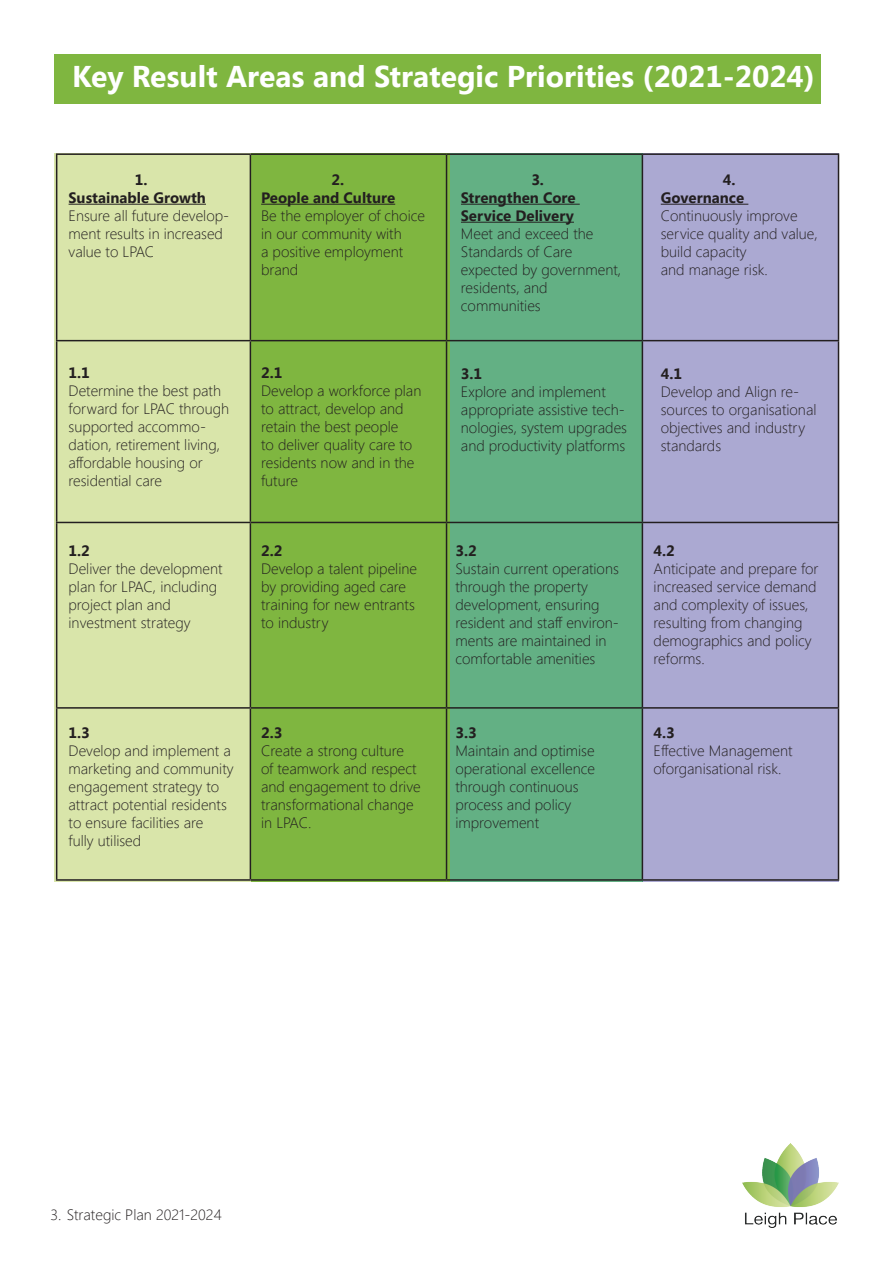
<style>
.page{position:relative;width:893px;height:1263px;background:#fff}
.page>*{position:absolute;margin:0;border:0;box-sizing:border-box;transform-origin:0 0}
.t1{font:700 30px "Segoe UI";color:#fff}
.t2{font:300 15px/18px "Segoe UI";color:#231f20}
.t3{font:700 15px "Segoe UI";color:#231f20}
</style>
<div class="page">
<img style="left:743px;top:1143px;width:96px;height:84px">
<div style="left:643px;top:153px;width:196px;height:728px;background:#aba9d2"></div>
<div style="left:446px;top:153px;width:197px;height:728px;background:#63b084"></div>
<div style="left:250px;top:153px;width:200px;height:729px;background:#7fb640"></div>
<div style="left:54px;top:153px;width:196px;height:729px;background:#d9e5aa"></div>
<div style="left:54px;top:54px;width:767px;height:50px;background:#7fb640"></div>
<hr style="left:56px;top:153px;width:194px;height:2px;background:#231f20">
<hr style="left:56px;top:155px;width:1px;height:185px;background:#231f20">
<hr style="left:250px;top:153px;width:196px;height:2px;background:#231f20">
<hr style="left:250px;top:155px;width:1px;height:185px;background:#231f20">
<hr style="left:446px;top:153px;width:196px;height:2px;background:#231f20">
<hr style="left:446px;top:155px;width:1px;height:185px;background:#231f20">
<hr style="left:642px;top:153px;width:197px;height:2px;background:#231f20">
<hr style="left:642px;top:155px;width:1px;height:185px;background:#231f20">
<hr style="left:838px;top:155px;width:1px;height:185px;background:#231f20">
<hr style="left:56px;top:340px;width:194px;height:1px;background:#231f20">
<hr style="left:56px;top:341px;width:1px;height:181px;background:#231f20">
<hr style="left:250px;top:340px;width:196px;height:1px;background:#231f20">
<hr style="left:250px;top:341px;width:1px;height:181px;background:#231f20">
<hr style="left:446px;top:340px;width:196px;height:1px;background:#231f20">
<hr style="left:446px;top:341px;width:1px;height:181px;background:#231f20">
<hr style="left:642px;top:340px;width:197px;height:1px;background:#231f20">
<hr style="left:642px;top:341px;width:1px;height:181px;background:#231f20">
<hr style="left:838px;top:341px;width:1px;height:181px;background:#231f20">
<hr style="left:56px;top:522px;width:194px;height:1px;background:#231f20">
<hr style="left:56px;top:523px;width:1px;height:184px;background:#231f20">
<hr style="left:250px;top:522px;width:196px;height:1px;background:#231f20">
<hr style="left:250px;top:523px;width:1px;height:184px;background:#231f20">
<hr style="left:446px;top:522px;width:196px;height:1px;background:#231f20">
<hr style="left:446px;top:523px;width:1px;height:184px;background:#231f20">
<hr style="left:642px;top:522px;width:197px;height:1px;background:#231f20">
<hr style="left:642px;top:523px;width:1px;height:184px;background:#231f20">
<hr style="left:838px;top:523px;width:1px;height:184px;background:#231f20">
<hr style="left:56px;top:707px;width:194px;height:2px;background:#231f20">
<hr style="left:56px;top:709px;width:1px;height:170px;background:#231f20">
<hr style="left:250px;top:707px;width:196px;height:2px;background:#231f20">
<hr style="left:250px;top:709px;width:1px;height:170px;background:#231f20">
<hr style="left:446px;top:707px;width:196px;height:2px;background:#231f20">
<hr style="left:446px;top:709px;width:1px;height:170px;background:#231f20">
<hr style="left:642px;top:707px;width:197px;height:2px;background:#231f20">
<hr style="left:642px;top:709px;width:1px;height:170px;background:#231f20">
<hr style="left:838px;top:709px;width:1px;height:170px;background:#231f20">
<hr style="left:56px;top:879px;width:194px;height:2px;background:#231f20">
<hr style="left:250px;top:879px;width:196px;height:2px;background:#231f20">
<hr style="left:446px;top:879px;width:196px;height:2px;background:#231f20">
<hr style="left:642px;top:879px;width:197px;height:2px;background:#231f20">
<hr style="left:69px;top:204px;width:137px;height:1px;background:#231f20">
<hr style="left:261px;top:204px;width:134px;height:1px;background:#231f20">
<hr style="left:461px;top:204px;width:119px;height:1px;background:#231f20">
<hr style="left:461px;top:222px;width:113px;height:1px;background:#231f20">
<hr style="left:661px;top:204px;width:87px;height:1px;background:#231f20">
<p class="t1" style="left:72px;top:55px;width:744px">Key Result Areas and Strategic Priorities (2021-2024)</p>
<p class="t3" style="left:135px;top:169px;width:14px">1.</p>
<p class="t3" style="left:69px;top:187px;width:139px">Sustainable Growth</p>
<p class="t2" style="left:69px;top:206px;width:162px">Ensure all future develop&shy;ment results in increased value to LPAC</p>
<p class="t3" style="left:331px;top:169px;width:14px">2.</p>
<p class="t3" style="left:261px;top:187px;width:136px">People and Culture</p>
<p class="t2" style="left:261px;top:206px;width:165px">Be the employer of choice in our community with<br>a positive employment brand</p>
<p class="t3" style="left:69px;top:361px;width:23px">1.1</p>
<p class="t2" style="left:69px;top:380px;width:162px">Determine the best path forward for LPAC through supported accommo&shy;dation, retirement living, affordable housing or residential care</p>
<p class="t3" style="left:69px;top:540px;width:23px">1.2</p>
<p class="t2" style="left:69px;top:559px;width:156px">Deliver the development plan for LPAC, including project plan and</p>
<p class="t2" style="left:69px;top:613px;width:124px">investment strategy</p>
<p class="t3" style="left:261px;top:361px;width:23px">2.1</p>
<p class="t2" style="left:261px;top:380px;width:162px">Develop a workforce plan to attract, develop and retain the best people<br>to deliver quality care to residents now and in the future</p>
<p class="t3" style="left:261px;top:540px;width:23px">2.2</p>
<p class="t2" style="left:261px;top:559px;width:157px">Develop a talent pipeline by providing aged care training for new entrants to industry</p>
<p class="t3" style="left:69px;top:721px;width:23px">1.3</p>
<p class="t2" style="left:69px;top:740px;width:167px">Develop and implement a marketing and community engagement strategy to attract potential residents to ensure facilities are</p>
<p class="t2" style="left:69px;top:830px;width:74px">fully utilised</p>
<p class="t3" style="left:261px;top:721px;width:23px">2.3</p>
<p class="t2" style="left:261px;top:740px;width:161px">Create a strong culture<br>of teamwork and respect and engagement to drive transformational change in LPAC.</p>
<p class="t3" style="left:531px;top:169px;width:14px">3.</p>
<p class="t3" style="left:461px;top:187px;width:116px">Strengthen Core</p>
<p class="t3" style="left:461px;top:205px;width:115px">Service Delivery</p>
<p class="t2" style="left:461px;top:224px;width:134px">Meet and exceed the<br>Standards of Care</p>
<p class="t2" style="left:461px;top:260px;width:162px">expected by government, residents, and</p>
<p class="t2" style="left:461px;top:296px;width:81px">communities</p>
<p class="t3" style="left:461px;top:363px;width:23px">3.1</p>
<p class="t2" style="left:461px;top:382px;width:168px">Explore and implement appropriate assistive tech&shy;nologies, system upgrades and productivity platforms</p>
<p class="t3" style="left:723px;top:169px;width:14px">4.</p>
<p class="t3" style="left:661px;top:187px;width:85px">Governance</p>
<p class="t2" style="left:661px;top:206px;width:158px">Continuously improve service quality and value,</p>
<p class="t2" style="left:661px;top:242px;width:87px">build capacity</p>
<p class="t2" style="left:661px;top:260px;width:109px">and manage risk.</p>
<p class="t3" style="left:661px;top:363px;width:23px">4.1</p>
<p class="t2" style="left:661px;top:382px;width:157px">Develop and Align re&shy;sources to organisational objectives and industry standards</p>
<p class="t3" style="left:455px;top:540px;width:23px">3.2</p>
<p class="t2" style="left:455px;top:559px;width:165px">Sustain current operations through the property development, ensuring resident and staff environ&shy;ments are maintained in comfortable amenities</p>
<p class="t3" style="left:455px;top:721px;width:23px">3.3</p>
<p class="t2" style="left:455px;top:740px;width:141px;text-align:justify">Maintain and optimise operational excellence through continuous</p>
<p class="t2" style="left:455px;top:794px;width:117px">process and policy</p>
<p class="t2" style="left:455px;top:812px;width:85px">improvement</p>
<p class="t3" style="left:654px;top:540px;width:23px">4.2</p>
<p class="t2" style="left:654px;top:559px;width:166px">Anticipate and prepare for increased service demand and complexity of issues, resulting from changing demographics and policy reforms.</p>
<p class="t3" style="left:654px;top:721px;width:23px">4.3</p>
<p class="t2" style="left:654px;top:740px;width:140px">Effective Management oforganisational risk.</p>
<p class="t2" style="left:50px;top:1205px;width:173px">3. Strategic Plan 2021-2024</p>
</div>
